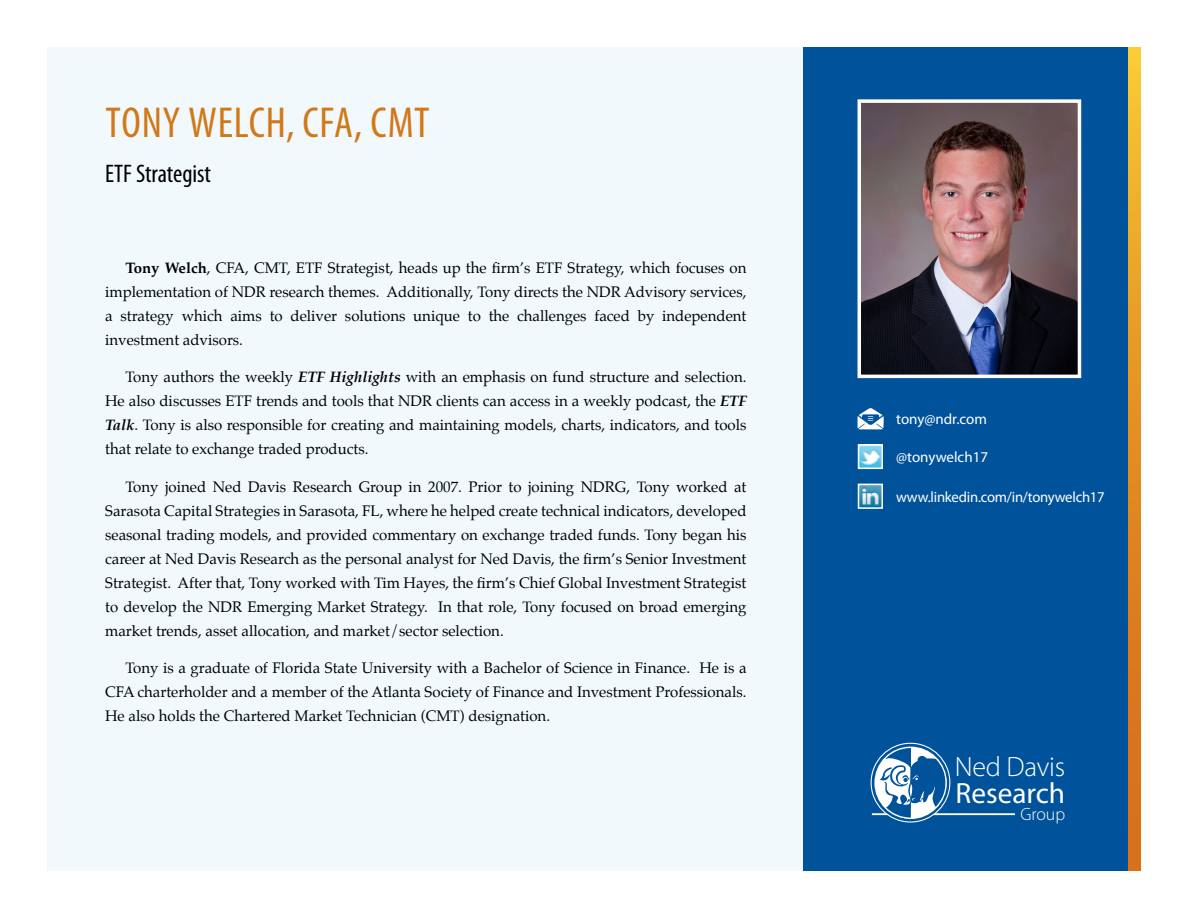
<style>
.page{position:relative;width:1188px;height:918px;background:#fff}
.page>*{position:absolute;margin:0;border:0;box-sizing:border-box;transform-origin:0 0}
.Name{font:condensed 43.5px "Myriad Pro";letter-spacing:.015em;color:#d17818}
.t1{font:29.25px "Myriad Pro";color:#fff}
.t2{font:300 28.05px "Myriad Pro";letter-spacing:-.01em;color:#fff}
.t3{font:condensed 25.5px "Myriad Pro";color:#000}
.t4{font:300 17.85px "Myriad Pro";color:#fff}
.Paragraph_Style_1{font:15px/24px "Palatino";color:#000;text-align:justify}
.t5{font:15px "Myriad Pro";letter-spacing:-.015em;color:#fff}
.s1{font-weight:700}
.s2{font-weight:700;font-style:italic}
</style>
<div class="page">
<div style="left:47px;top:47px;width:1094px;height:824px;background:#f1f9fd"></div>
<div style="left:804px;top:47px;width:325px;height:824px;background:#00539b"></div>
<hr style="left:872px;top:813px;width:143px;height:2px;background:#fff">
<svg style="left:871px;top:743px;width:79px;height:79px"></svg>
<div style="left:871px;top:743px;width:79px;height:80px;border:1px solid #fff;border-radius:50%"></div>
<svg style="left:874px;top:747px;width:73px;height:72px"></svg>
<svg style="left:880px;top:748px;width:66px;height:70px"></svg>
<svg style="left:1129px;top:47px;width:12px;height:824px;background:#e49224"></svg>
<img style="left:863px;top:104px;width:213px;height:269px">
<div style="left:858px;top:99px;width:223px;height:279px;border:4px solid #fff"></div>
<svg style="left:858px;top:408px;width:26px;height:21px"></svg>
<img style="left:861px;top:487px;width:19px;height:19px">
<div style="left:858px;top:484px;width:25px;height:25px;border:2px solid #fff"></div>
<img style="left:861px;top:447px;width:19px;height:19px">
<div style="left:858px;top:444px;width:25px;height:25px;border:2px solid #fff"></div>
<p class="Name" style="left:106px;top:96px;width:325px">TONY WELCH, CFA, CMT</p>
<p class="t3" style="left:105px;top:158px;width:107px">ETF Strategist</p>
<p class="Paragraph_Style_1" style="left:105px;top:255px;width:643px;text-indent:20px"><span class="s1">Tony Welch</span>, CFA, CMT, ETF Strategist, heads up the firm’s ETF Strategy, which focuses on implementation of NDR research themes. Additionally, Tony directs the NDR Advisory services, a strategy which aims to deliver solutions unique to the challenges faced by independent investment advisors.</p>
<p class="Paragraph_Style_1" style="left:105px;top:365px;width:643px;text-indent:20px">Tony authors the weekly <span class="s2">ETF Highlights</span> with an emphasis on fund structure and selection.<br>He also discusses ETF trends and tools that NDR clients can access in a weekly podcast, the <span class="s2">ETF Talk</span>. Tony is also responsible for creating and maintaining models, charts, indicators, and tools that relate to exchange traded products.</p>
<p class="Paragraph_Style_1" style="left:105px;top:474px;width:643px;text-indent:20px">Tony joined Ned Davis Research Group in 2007. Prior to joining NDRG, Tony worked at Sarasota Capital Strategies in Sarasota, FL, where he helped create technical indicators, developed seasonal trading models, and provided commentary on exchange traded funds. Tony began his career at Ned Davis Research as the personal analyst for Ned Davis, the firm’s Senior Investment Strategist. After that, Tony worked with Tim Hayes, the firm’s Chief Global Investment Strategist to develop the NDR Emerging Market Strategy. In that role, Tony focused on broad emerging market trends, asset allocation, and market/sector selection.</p>
<p class="Paragraph_Style_1" style="left:105px;top:656px;width:643px;text-indent:20px">Tony is a graduate of Florida State University with a Bachelor of Science in Finance. He is a CFA charterholder and a member of the Atlanta Society of Finance and Investment Professionals.<br>He also holds the Chartered Market Technician (CMT) designation.</p>
<p class="t5" style="left:896px;top:410px;width:92px">tony@ndr.com</p>
<p class="t5" style="left:896px;top:448px;width:93px">@tonywelch17</p>
<p class="t5" style="left:896px;top:488px;width:210px">www.linkedin.com/in/tonywelch17</p>
<h3 class="t2" style="left:955px;top:749px;width:112px">Ned Davis</h3>
<h2 class="t1" style="left:956px;top:776px;width:111px">Research</h2>
<p class="t4" style="left:1020px;top:804px;width:46px">Group</p>
</div>
